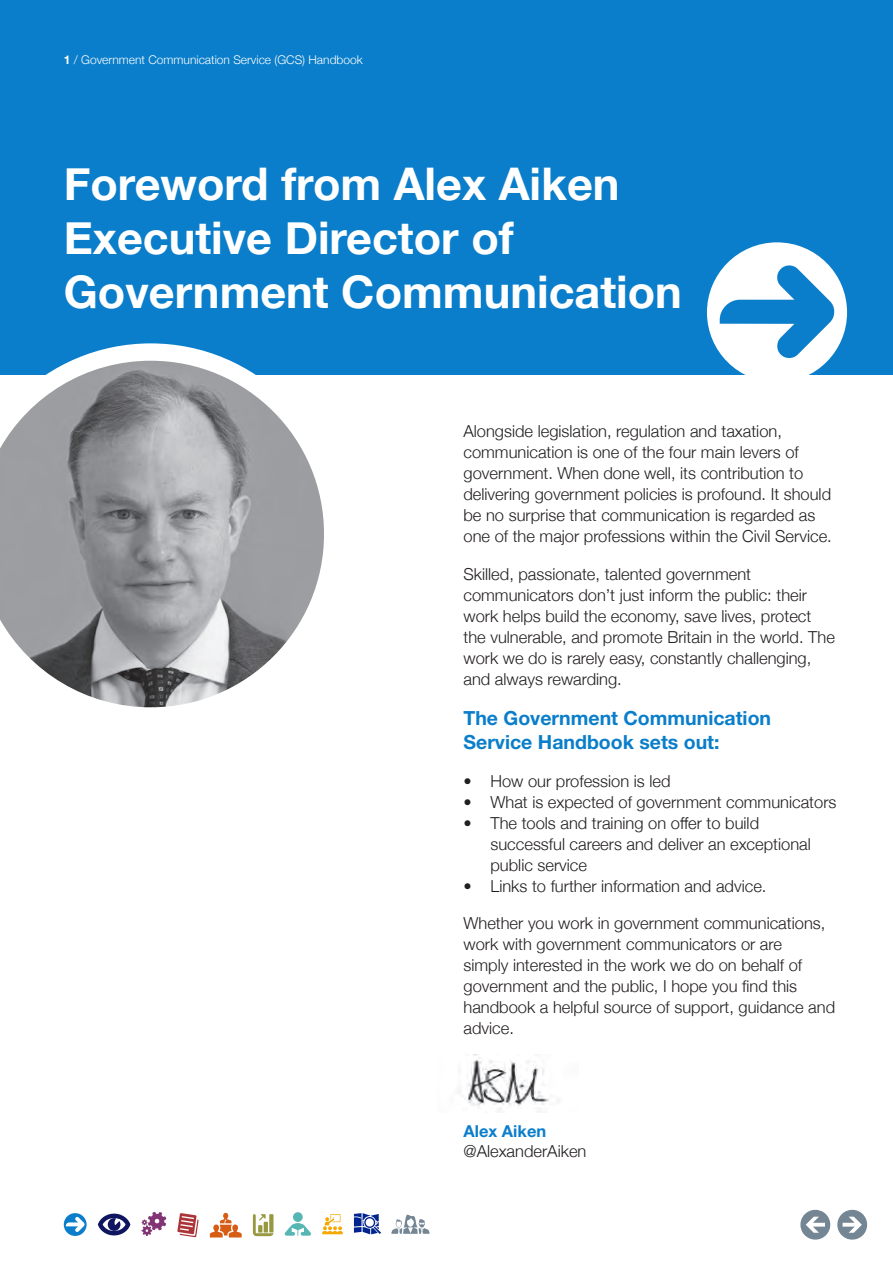
<style>
.page{position:relative;width:893px;height:1263px;background:#fff}
.page>*{position:absolute;margin:0;border:0;box-sizing:border-box;transform-origin:0 0}
.t1{font:700 45px/54px "Helvetica Neue";color:#fff}
.t2{font:700 19.5px/24px "Helvetica Neue LT Pro";color:#0a7eca}
.t3{font:300 16.5px/21px "Helvetica Neue";color:#231f20}
.t4{font:300 12px "Helvetica Neue";color:#fff}
.s1{font-weight:700}
.s2{font-family:"Helvetica Neue LT Pro";font-weight:700;color:#0a7eca}
</style>
<div class="page">
<div style="left:0;top:0;width:893px;height:374px;background:#0a7eca"></div>
<svg style="left:64px;top:1213px;width:23px;height:23px"></svg>
<svg style="left:98px;top:1213px;width:32px;height:22px"></svg>
<svg style="left:142px;top:1212px;width:24px;height:24px"></svg>
<svg style="left:177px;top:1213px;width:22px;height:24px"></svg>
<div style="left:293px;top:1212px;width:10px;height:10px;background:#55b6b3;border-radius:50%"></div>
<svg style="left:285px;top:1223px;width:26px;height:13px"></svg>
<svg style="left:253px;top:1214px;width:20px;height:22px"></svg>
<svg style="left:322px;top:1214px;width:21px;height:20px"></svg>
<svg style="left:391px;top:1214px;width:38px;height:20px"></svg>
<svg style="left:354px;top:1213px;width:27px;height:21px"></svg>
<svg style="left:210px;top:1213px;width:32px;height:24px"></svg>
<svg style="left:707px;top:242px;width:140px;height:133px"></svg>
<svg style="left:71px;top:343px;width:270px;height:365px"></svg>
<img style="left:0;top:361px;width:324px;height:346px">
<svg style="left:837px;top:1210px;width:30px;height:29px"></svg>
<svg style="left:800px;top:1210px;width:30px;height:29px"></svg>
<img style="left:458px;top:1054px;width:101px;height:58px">
<p class="t4" style="left:64px;top:50px;width:300px"><span class="s1">1</span> / Government Communication Service (GCS) Handbook</p>
<p class="t1" style="left:64px;top:158px;width:557px">Foreword from Alex Aiken</p>
<p class="t1" style="left:64px;top:212px;width:620px">Executive Director of<br>Government Communication</p>
<p class="t3" style="left:463px;top:420px;width:370px">Alongside legislation, regulation and taxation, communication is one of the four main levers of government. When done well, its contribution to delivering government policies is profound. It should be no surprise that communication is regarded as one of the major professions within the Civil Service.</p>
<p class="t3" style="left:463px;top:562px;width:373px">Skilled, passionate, talented government communicators don’t just inform the public: their work helps build the economy, save lives, protect the vulnerable, and promote Britain in the world. The work we do is rarely easy, constantly challenging, and always rewarding.</p>
<p class="t2" style="left:463px;top:706px;width:309px">The Government Communication<br>Service Handbook sets out:</p>
<p class="t3" style="left:463px;top:769px;width:209px">• How our profession is led</p>
<p class="t3" style="left:463px;top:790px;width:374px">• What is expected of government communicators</p>
<p class="t3" style="left:490px;top:811px;width:322px;text-indent:-27px">• The tools and training on offer to build successful careers and deliver an exceptional public service</p>
<p class="t3" style="left:463px;top:874px;width:304px">• Links to further information and advice.</p>
<p class="t3" style="left:463px;top:912px;width:373px">Whether you work in government communications, work with government communicators or are<br>simply interested in the work we do on behalf of government and the public, I hope you find this handbook a helpful source of support, guidance and advice.</p>
<p class="t3" style="left:463px;top:1120px;width:124px;line-height:19.8px"><span class="s2">Alex Aiken </span>@AlexanderAiken</p>
</div>
